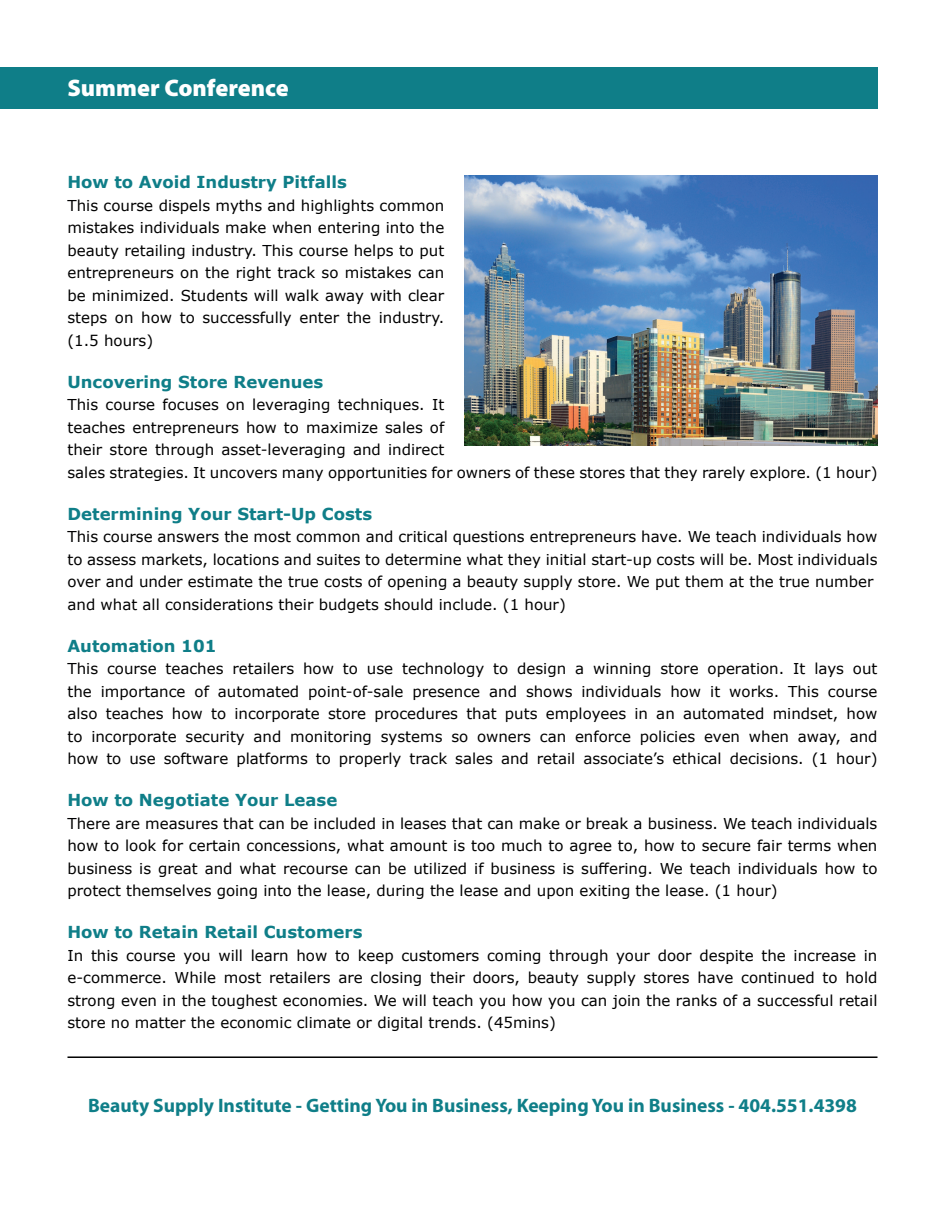
<style>
.page{position:relative;width:945px;height:1215px;background:#fff}
.page>*{position:absolute;margin:0;border:0;box-sizing:border-box;transform-origin:0 0}
.t1{font:900 24px "Myriad Pro";color:#fff}
.t2{font:700 19.5px "Myriad Pro";color:#0f7e88}
.t3{font:700 16.5px "Verdana";color:#0f7e88}
.t4{font:15px/22.5px "Verdana";color:#000001;text-align:justify}
</style>
<div class="page">
<div style="left:0;top:68px;width:878px;height:41px;background:#0f7e88"></div>
<hr style="left:68px;top:1056px;width:810px;height:2px;background:#000001">
<img style="left:465px;top:176px;width:412px;height:270px">
<h1 class="t1" style="left:68px;top:72px;width:223px">Summer Conference</h1>
<p class="t3" style="left:68px;top:170px;width:281px">How to Avoid Industry Pitfalls</p>
<p class="t4" style="left:68px;top:194px;width:378px">This course dispels myths and highlights common mistakes individuals make when entering into the beauty retailing industry. This course helps to put entrepreneurs on the right track so mistakes can be minimized. Students will walk away with clear steps on how to successfully enter the industry. (1.5 hours)</p>
<p class="t3" style="left:68px;top:370px;width:257px">Uncovering Store Revenues</p>
<p class="t4" style="left:68px;top:393px;width:811px;text-align:left">This course focuses on leveraging techniques. It<br>teaches entrepreneurs how to maximize sales of<br>their store through asset-leveraging and indirect<br>sales strategies. It uncovers many opportunities for owners of these stores that they rarely explore. (1 hour)</p>
<p class="t3" style="left:68px;top:502px;width:306px">Determining Your Start-Up Costs</p>
<p class="t4" style="left:68px;top:525px;width:811px;text-align:left">This course answers the most common and critical questions entrepreneurs have. We teach individuals how to assess markets, locations and suites to determine what they initial start-up costs will be. Most individuals over and under estimate the true costs of opening a beauty supply store. We put them at the true number and what all considerations their budgets should include. (1 hour)</p>
<p class="t3" style="left:68px;top:634px;width:150px">Automation 101</p>
<p class="t4" style="left:68px;top:657px;width:812px">This course teaches retailers how to use technology to design a winning store operation. It lays out the importance of automated point-of-sale presence and shows individuals how it works. This course also teaches how to incorporate store procedures that puts employees in an automated mindset, how to incorporate security and monitoring systems so owners can enforce policies even when away, and how to use software platforms to properly track sales and retail associate’s ethical decisions. (1 hour)</p>
<p class="t3" style="left:68px;top:788px;width:271px">How to Negotiate Your Lease</p>
<p class="t4" style="left:68px;top:812px;width:812px">There are measures that can be included in leases that can make or break a business. We teach individuals how to look for certain concessions, what amount is too much to agree to, how to secure fair terms when business is great and what recourse can be utilized if business is suffering. We teach individuals how to protect themselves going into the lease, during the lease and upon exiting the lease. (1 hour)</p>
<p class="t3" style="left:68px;top:920px;width:296px">How to Retain Retail Customers</p>
<p class="t4" style="left:68px;top:944px;width:811px">In this course you will learn how to keep customers coming through your door despite the increase in e-commerce. While most retailers are closing their doors, beauty supply stores have continued to hold strong even in the toughest economies. We will teach you how you can join the ranks of a successful retail store no matter the economic climate or digital trends. (45mins)</p>
<h2 class="t2" style="left:88px;top:1092px;width:770px">Beauty Supply Institute - Getting You in Business, Keeping You in Business - 404.551.4398</h2>
</div>
